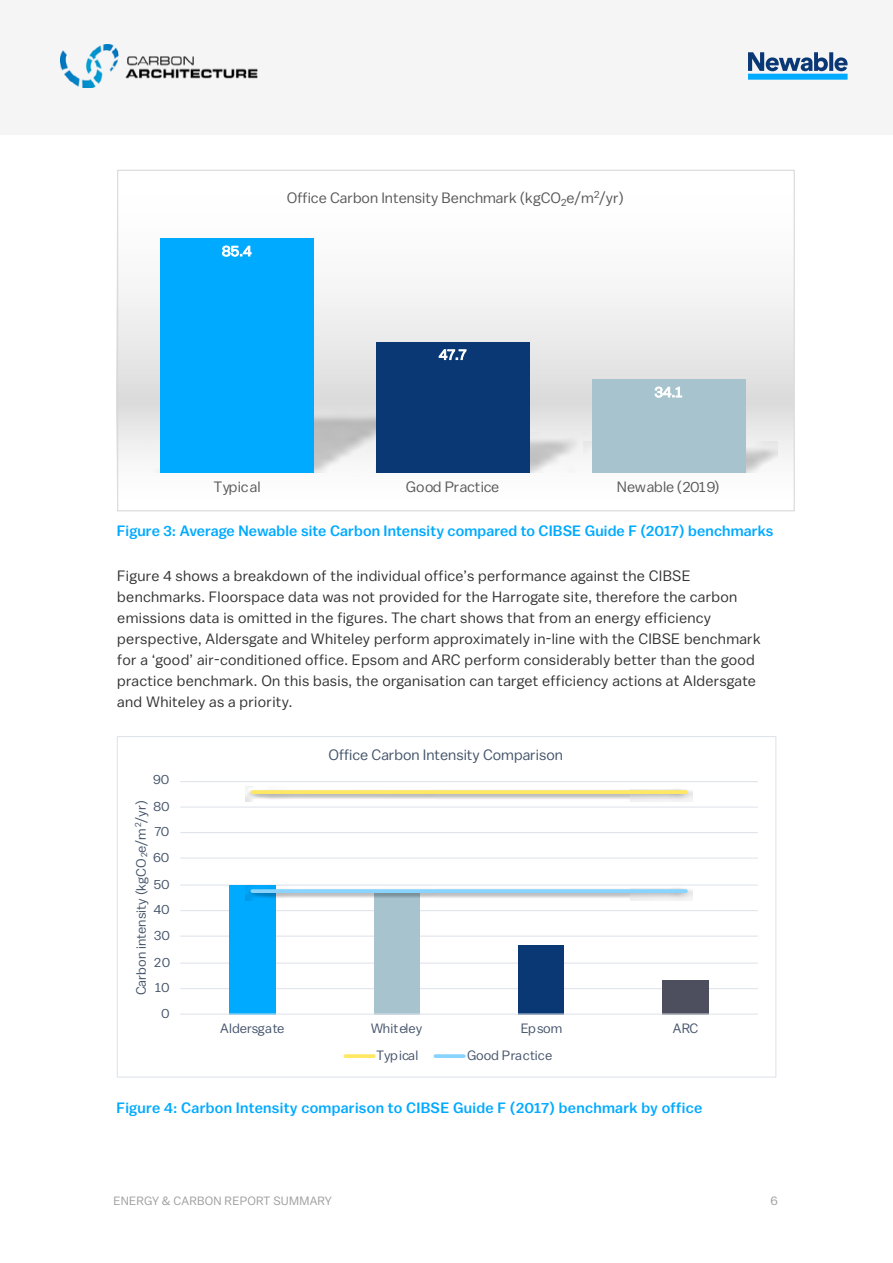
<style>
.page{position:relative;width:893px;height:1263px;background:#fff}
.page>*{position:absolute;margin:0;border:0;box-sizing:border-box;transform-origin:0 0}
.t1{font:15px/21px "Balto";letter-spacing:.02em;color:#333}
.t2{font:500 15px "Balto";letter-spacing:.01em;color:#0af}
.t3{font:15px "Balto";color:#595959}
.t4{font:15px "Balto";color:#44546a}
.t5{font:14.7px "Balto";color:#fff}
.t6{font:13.5px "Balto";color:#44546a}
.t7{font:12px "Balto";letter-spacing:.02em;color:#9d9d9d}
</style>
<div class="page">
<div style="left:0;top:1px;width:893px;height:134px;background:#f5f5f5"></div>
<svg style="left:748px;top:52px;width:99px;height:28px"></svg>
<img style="left:60px;top:45px;width:197px;height:42px">
<hr style="left:180px;top:988px;width:578px;height:1px;background:#e0e5eb">
<hr style="left:180px;top:962px;width:578px;height:2px;background:#e0e5eb">
<hr style="left:180px;top:935px;width:578px;height:2px;background:#e0e5eb">
<hr style="left:180px;top:910px;width:578px;height:1px;background:#e0e5eb">
<hr style="left:180px;top:884px;width:578px;height:2px;background:#e0e5eb">
<hr style="left:180px;top:857px;width:578px;height:2px;background:#e0e5eb">
<hr style="left:180px;top:832px;width:578px;height:1px;background:#e0e5eb">
<hr style="left:180px;top:806px;width:578px;height:2px;background:#e0e5eb">
<hr style="left:180px;top:781px;width:578px;height:1px;background:#e0e5eb">
<div style="left:229px;top:886px;width:47px;height:129px;background:#0af"></div>
<div style="left:375px;top:893px;width:45px;height:122px;background:#a6c3ce"></div>
<div style="left:519px;top:946px;width:45px;height:69px;background:#093875"></div>
<div style="left:663px;top:980px;width:46px;height:35px;background:#4d4e5e"></div>
<hr style="left:180px;top:1013px;width:578px;height:2px;background:#e0e5eb">
<img style="left:246px;top:787px;width:447px;height:15px">
<img style="left:246px;top:886px;width:447px;height:15px">
<svg style="left:252px;top:790px;width:434px;height:4px;background:#fde76a"></svg>
<svg style="left:252px;top:889px;width:434px;height:4px;background:#8dd4fd"></svg>
<svg style="left:345px;top:1054px;width:29px;height:4px"></svg>
<svg style="left:435px;top:1054px;width:29px;height:4px"></svg>
<svg style="left:119px;top:238px;width:674px;height:220px"></svg>
<img style="left:150px;top:410px;width:226px;height:63px">
<img style="left:367px;top:432px;width:219px;height:41px">
<img style="left:583px;top:441px;width:194px;height:32px">
<div style="left:160px;top:238px;width:153px;height:234px;background:#0af"></div>
<div style="left:376px;top:342px;width:153px;height:130px;background:#093875"></div>
<div style="left:592px;top:380px;width:153px;height:92px;background:#a6c3ce"></div>
<p class="t5" style="left:222px;top:242px;width:31px">85.4</p>
<p class="t3" style="left:287px;top:188px;width:339px">Office Carbon Intensity Benchmark (kgCO<sub>2</sub>e/m<sup>2</sup>/yr)</p>
<p class="t5" style="left:439px;top:345px;width:29px">47.7</p>
<p class="t5" style="left:655px;top:383px;width:29px">34.1</p>
<p class="t3" style="left:214px;top:478px;width:48px">Typical</p>
<p class="t3" style="left:406px;top:478px;width:95px">Good Practice</p>
<p class="t3" style="left:617px;top:478px;width:104px">Newable (2019)</p>
<p class="t2" style="left:117px;top:521px;width:658px">Figure 3: Average Newable site Carbon Intensity compared to CIBSE Guide F (2017) benchmarks</p>
<p class="t1" style="left:117px;top:565px;width:645px">Figure 4 shows a breakdown of the individual office’s performance against the CIBSE benchmarks. Floorspace data was not provided for the Harrogate site, therefore the carbon emissions data is omitted in the figures. The chart shows that from an energy efficiency perspective, Aldersgate and Whiteley perform approximately in-line with the CIBSE benchmark for a ‘good’ air-conditioned office. Epsom and ARC perform considerably better than the good practice benchmark. On this basis, the organisation can target efficiency actions at Aldersgate and Whiteley as a priority.</p>
<p class="t6" style="left:153px;top:771px;width:18px">90</p>
<p class="t6" style="left:133px;top:995px;width:196px;rotate:-90deg">Carbon intensity (kgCO<sub>2</sub>e/m<sup>2</sup>/yr)</p>
<p class="t6" style="left:154px;top:798px;width:18px">80</p>
<p class="t6" style="left:155px;top:823px;width:16px">70</p>
<p class="t6" style="left:153px;top:849px;width:18px">60</p>
<p class="t6" style="left:154px;top:876px;width:18px">50</p>
<p class="t6" style="left:154px;top:901px;width:18px">40</p>
<p class="t6" style="left:154px;top:927px;width:18px">30</p>
<p class="t6" style="left:154px;top:954px;width:18px">20</p>
<p class="t6" style="left:155px;top:979px;width:16px">10</p>
<p class="t6" style="left:161px;top:1005px;width:10px">0</p>
<p class="t4" style="left:328px;top:745px;width:236px">Office Carbon Intensity Comparison</p>
<p class="t6" style="left:220px;top:1020px;width:66px">Aldersgate</p>
<p class="t6" style="left:371px;top:1020px;width:53px">Whiteley</p>
<p class="t6" style="left:521px;top:1020px;width:43px">Epsom</p>
<p class="t6" style="left:673px;top:1020px;width:27px">ARC</p>
<p class="t6" style="left:377px;top:1047px;width:43px">Typical</p>
<p class="t6" style="left:467px;top:1047px;width:87px">Good Practice</p>
<p class="t2" style="left:117px;top:1099px;width:587px">Figure 4: Carbon Intensity comparison to CIBSE Guide F (2017) benchmark by office</p>
<p class="t7" style="left:113px;top:1194px;width:220px">ENERGY &amp; CARBON REPORT SUMMARY</p>
<p class="t7" style="left:771px;top:1194px;width:9px">6</p>
</div>
